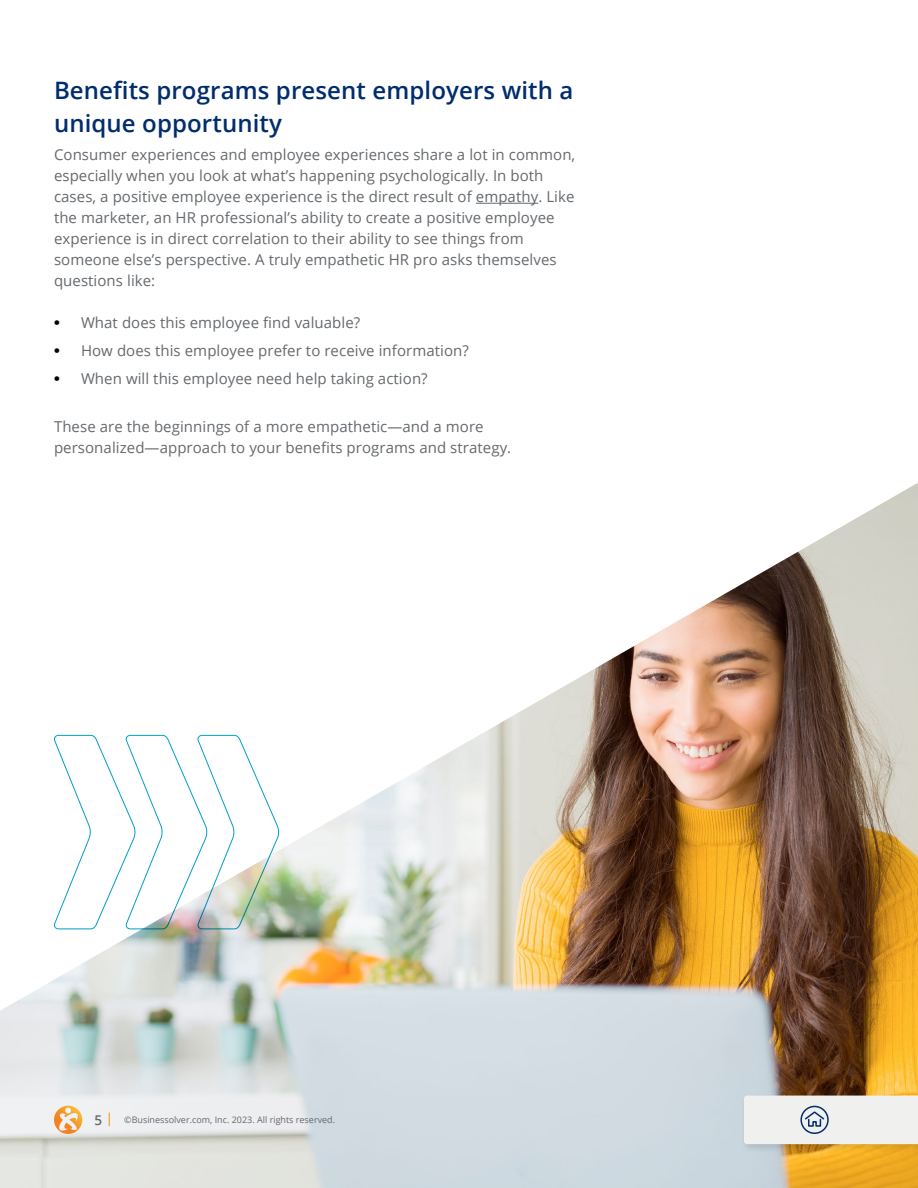
<style>
.page{position:relative;width:918px;height:1188px;background:#fff}
.page>*{position:absolute;margin:0;border:0;box-sizing:border-box;transform-origin:0 0}
.t1{font:600 24px/33px "Open Sans";letter-spacing:.005em;color:#002d6d}
.t2{font:15px/21px "Open Sans";letter-spacing:.005em;color:#65696d}
.t3{font:9px "Open Sans";color:#65696d}
.s1{font-family:"Times";font-size:16.5px;color:#000}
.s2{font-weight:600;font-size:13.5px}
.s3{font-weight:600;font-size:13.5px;color:#ff9721}
</style>
<div class="page">
<img style="left:0;top:483px;width:918px;height:705px">
<svg style="left:53px;top:735px;width:227px;height:195px"></svg>
<hr style="left:476px;top:203px;width:62px;height:1px;background:#65696d">
<svg style="left:54px;top:1106px;width:28px;height:28px"></svg>
<div style="left:741px;top:1093px;width:177px;height:60px;background:#000;opacity:.12"></div>
<div style="left:744px;top:1096px;width:174px;height:48px;background:#f0f0ef"></div>
<h1 class="t1" style="left:54px;top:74px;width:521px">Benefits programs present employers with a unique opportunity</h1>
<p class="t2" style="left:54px;top:144px;width:523px">Consumer experiences and employee experiences share a lot in common, especially when you look at what’s happening psychologically. In both cases, a positive employee experience is the direct result of empathy. Like the marketer, an HR professional’s ability to create a positive employee experience is in direct correlation to their ability to see things from someone else’s perspective. A truly empathetic HR pro asks themselves questions like:</p>
<p class="t2" style="left:54px;top:312px;width:308px"><span class="s1">•</span> What does this employee find valuable?</p>
<p class="t2" style="left:54px;top:340px;width:416px"><span class="s1">•</span> How does this employee prefer to receive information?</p>
<p class="t2" style="left:54px;top:367px;width:375px"><span class="s1">•</span> When will this employee need help taking action?</p>
<p class="t2" style="left:54px;top:416px;width:459px">These are the beginnings of a more empathetic—and a more personalized—approach to your benefits programs and strategy.</p>
<p class="t3" style="left:94px;top:1114px;width:242px"><span class="s2">5</span> <span class="s3">|</span> ©Businessolver.com, Inc. 2023. All rights reserved.</p>
</div>
